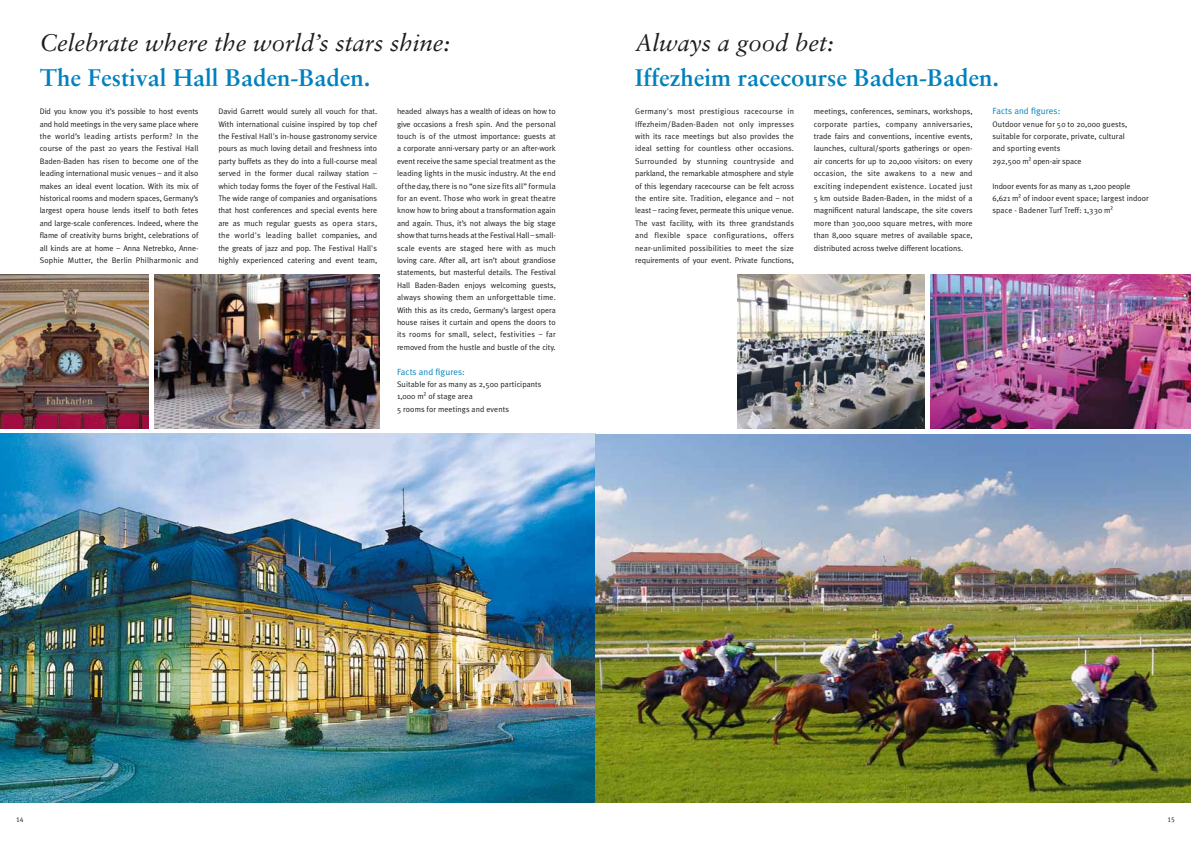
<style>
.page{position:relative;width:1191px;height:842px;background:#fff}
.page>*{position:absolute;margin:0;border:0;box-sizing:border-box;transform-origin:0 0}
.t1{font:700 24px "Sabon";color:#0081bd}
.t2{font:italic 24px "Sabon";color:#1d1d1b}
.t3{font:9px "Meta Plus Normal";letter-spacing:.01em;color:#0081bd}
.t4{font:8px/12.4px "Meta Plus Normal";letter-spacing:.01em;color:#1d1d1b;text-align:justify}
.t5{font:7px "Meta Plus Normal Caps";color:#1d1d1b}
.s1{font-family:"Myriad Pro"}
</style>
<div class="page">
<img style="left:0;top:434px;width:1191px;height:368px">
<img style="left:737px;top:275px;width:187px;height:154px">
<img style="left:154px;top:275px;width:225px;height:154px">
<img style="left:0;top:275px;width:149px;height:154px">
<img style="left:930px;top:275px;width:261px;height:154px">
<h1 class="t2" style="left:40px;top:29px;width:412px">Celebrate where the world’s stars shine:</h1>
<h1 class="t1" style="left:40px;top:62px;width:332px">The Festival Hall Baden-Baden.</h1>
<h1 class="t2" style="left:635px;top:29px;width:200px">Always a good bet:</h1>
<h1 class="t1" style="left:635px;top:62px;width:365px">Iffezheim racecourse Baden-Baden.</h1>
<p class="t4" style="left:40px;top:105px;width:160px">Did you know you it’s possible to host events and hold meetings in the very same place where the world’s leading artists perform? In the course of the past 20 years the Festival Hall Baden-Baden has risen to become one of the leading international music venues – and it also makes an ideal event location. With its mix of historical rooms and modern spaces, Germany’s largest opera house lends itself to both fetes and large-scale conferences. Indeed, where the flame of creativity burns bright, celebrations of all kinds are at home – Anna Netrebko, Anne-Sophie Mutter, the Berlin Philharmonic and</p>
<p class="t4" style="left:635px;top:105px;width:160px">Germany's most prestigious racecourse in Iffezheim/Baden-Baden not only impresses with its race meetings but also provides the ideal setting for countless other occasions.<br>Surrounded by stunning countryside and parkland, the remarkable atmosphere and style of this legendary racecourse can be felt across the entire site. Tradition, elegance and – not least – racing fever, permeate this unique venue.<br>The vast facility, with its three grandstands and flexible space configurations, offers near-unlimited possibilities to meet the size requirements of your event. Private functions,</p>
<p class="t4" style="left:218px;top:105px;width:160px">David Garrett would surely all vouch for that.<br>With international cuisine inspired by top chef the Festival Hall's in-house gastronomy service pours as much loving detail and freshness into party buffets as they do into a full-course meal served in the former ducal railway station – which today forms the foyer of the Festival Hall.<br>The wide range of companies and organisations that host conferences and special events here are as much regular guests as opera stars, the world's leading ballet companies, and the greats of jazz and pop. The Festival Hall's highly experienced catering and event team,</p>
<p class="t4" style="left:814px;top:105px;width:160px">meetings, conferences, seminars, workshops, corporate parties, company anniversaries, trade fairs and conventions, incentive events, launches, cultural/sports gatherings or open&shy;air concerts for up to 20,000 visitors: on every occasion, the site awakens to a new and exciting independent existence. Located just 5 km outside Baden-Baden, in the midst of a magnificent natural landscape, the site covers more than 300,000 square metres, with more than 8,000 square metres of available space, distributed across twelve different locations.</p>
<p class="t4" style="left:397px;top:105px;width:160px">headed always has a wealth of ideas on how to give occasions a fresh spin. And the personal touch is of the utmost importance: guests at a corporate anni-versary party or an after-work event receive the same special treatment as the leading lights in the music industry. At the end of the day, there is no “one size fits all” formula for an event. Those who work in great theatre know how to bring about a transformation again and again. Thus, it’s not always the big stage show that turns heads at the Festival Hall – small&shy;scale events are staged here with as much loving care. After all, art isn’t about grandiose statements, but masterful details. The Festival Hall Baden-Baden enjoys welcoming guests, always showing them an unforgettable time.<br>With this as its credo, Germany’s largest opera house raises it curtain and opens the doors to its rooms for small, select, festivities – far removed from the hustle and bustle of the city.</p>
<p class="t3" style="left:397px;top:366px;width:69px">Facts and figures:</p>
<p class="t4" style="left:397px;top:378px;width:146px;text-align:left">Suitable for as many as 2,500 participants<br>1,000 m<span class="s1">2</span> of stage area<br>5 rooms for meetings and events</p>
<p class="t3" style="left:992px;top:106px;width:69px">Facts and figures:</p>
<p class="t4" style="left:992px;top:117px;width:136px;text-align:left">Outdoor venue for 50 to 20,000 guests, suitable for corporate, private, cultural and sporting events<br>292,500 m<span class="s1">2</span> open-air space</p>
<p class="t4" style="left:992px;top:179px;width:158px;text-align:left">Indoor events for as many as 1,200 people<br>6,621 m<span class="s1">2</span> of indoor event space; largest indoor space - Badener Turf Treff: 1,330 m<span class="s1">2</span></p>
<p class="t5" style="left:16px;top:815px;width:9px">14</p>
<p class="t5" style="left:1167px;top:815px;width:9px">15</p>
</div>
